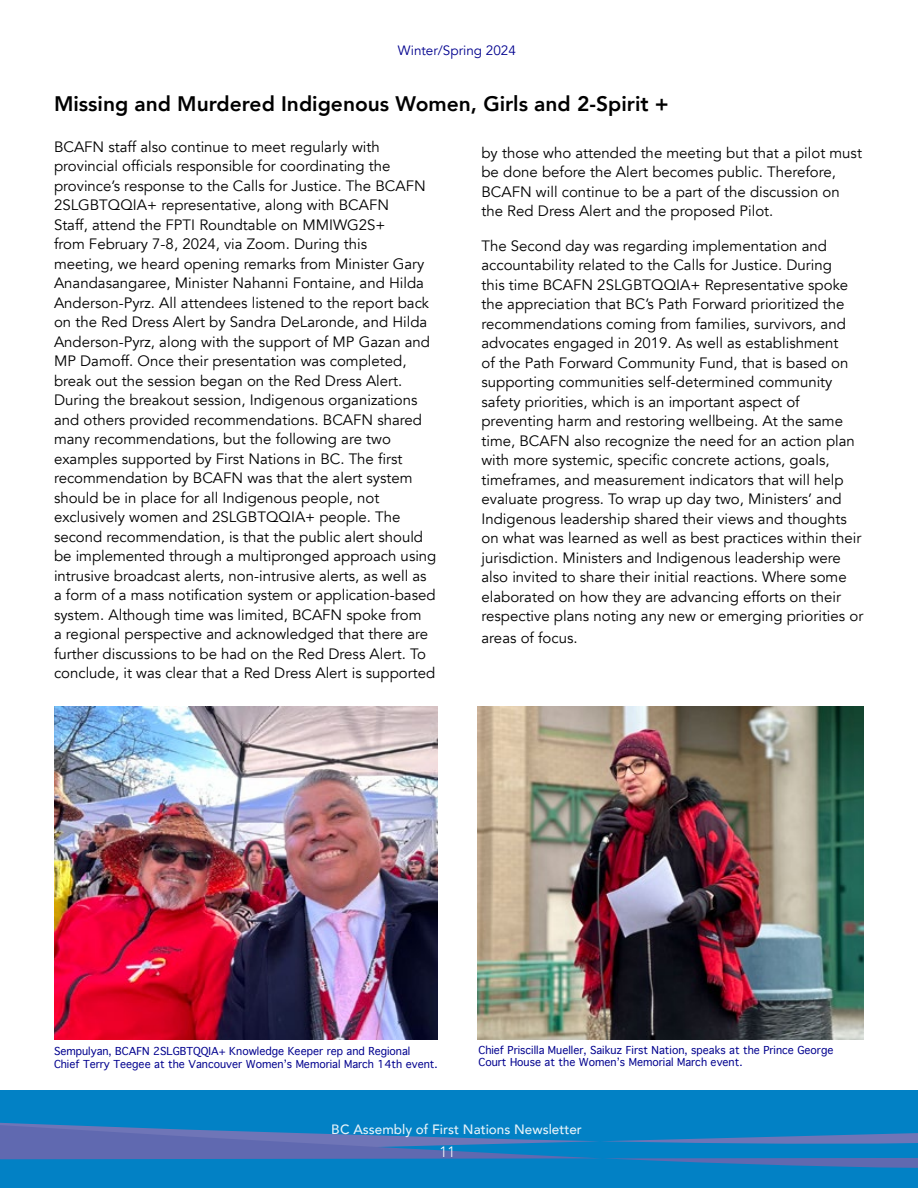
<style>
.page{position:relative;width:918px;height:1188px;background:#fff}
.page>*{position:absolute;margin:0;border:0;box-sizing:border-box;transform-origin:0 0}
.t1{font:800 21px "Avenir";color:#000}
.t2{font:15px/19.5px "Avenir";color:#000}
.t3{font:300 15px "Avenir";color:#fff}
.t4{font:500 13.5px "Avenir";color:#fff}
.t5{font:13.5px "Avenir";color:#00008e}
.t6{font:10.5px/12.6px "Geneva";color:#00008e}
</style>
<div class="page">
<div style="left:0;top:1090px;width:918px;height:98px;background:#0281c5"></div>
<svg style="left:0;top:1122px;width:918px;height:46px"></svg>
<img style="left:54px;top:706px;width:384px;height:334px">
<img style="left:477px;top:706px;width:387px;height:334px">
<p class="t5" style="left:398px;top:42px;width:120px">Winter/Spring 2024</p>
<p class="t1" style="left:54px;top:87px;width:616px">Missing and Murdered Indigenous Women, Girls and 2-Spirit +</p>
<p class="t2" style="left:54px;top:137px;width:384px">BCAFN staff also continue to meet regularly with provincial officials responsible for coordinating the province’s response to the Calls for Justice. The BCAFN 2SLGBTQQIA+ representative, along with BCAFN<br>Staff, attend the FPTI Roundtable on MMIWG2S+<br>from February 7-8, 2024, via Zoom. During this<br>meeting, we heard opening remarks from Minister Gary Anandasangaree, Minister Nahanni Fontaine, and Hilda Anderson-Pyrz. All attendees listened to the report back on the Red Dress Alert by Sandra DeLaronde, and Hilda Anderson-Pyrz, along with the support of MP Gazan and MP Damoff. Once their presentation was completed, break out the session began on the Red Dress Alert.<br>During the breakout session, Indigenous organizations and others provided recommendations. BCAFN shared many recommendations, but the following are two examples supported by First Nations in BC. The first recommendation by BCAFN was that the alert system should be in place for all Indigenous people, not exclusively women and 2SLGBTQQIA+ people. The second recommendation, is that the public alert should be implemented through a multipronged approach using intrusive broadcast alerts, non-intrusive alerts, as well as a form of a mass notification system or application-based system. Although time was limited, BCAFN spoke from<br>a regional perspective and acknowledged that there are further discussions to be had on the Red Dress Alert. To conclude, it was clear that a Red Dress Alert is supported</p>
<p class="t2" style="left:482px;top:143px;width:382px">by those who attended the meeting but that a pilot must be done before the Alert becomes public. Therefore, BCAFN will continue to be a part of the discussion on the Red Dress Alert and the proposed Pilot.</p>
<p class="t2" style="left:482px;top:236px;width:383px">The Second day was regarding implementation and accountability related to the Calls for Justice. During<br>this time BCAFN 2SLGBTQQIA+ Representative spoke the appreciation that BC’s Path Forward prioritized the recommendations coming from families, survivors, and advocates engaged in 2019. As well as establishment<br>of the Path Forward Community Fund, that is based on supporting communities self-determined community safety priorities, which is an important aspect of preventing harm and restoring wellbeing. At the same time, BCAFN also recognize the need for an action plan with more systemic, specific concrete actions, goals, timeframes, and measurement indicators that will help evaluate progress. To wrap up day two, Ministers’ and Indigenous leadership shared their views and thoughts on what was learned as well as best practices within their jurisdiction. Ministers and Indigenous leadership were also invited to share their initial reactions. Where some elaborated on how they are advancing efforts on their respective plans noting any new or emerging priorities or</p>
<p class="t2" style="left:482px;top:628px;width:98px">areas of focus.</p>
<p class="t6" style="left:54px;top:1045px;width:385px">Sempulyan, BCAFN 2SLGBTQQIA+ Knowledge Keeper rep and Regional<br>Chief Terry Teegee at the Vancouver Women’s Memorial March 14th event.</p>
<p class="t6" style="left:478px;top:1044px;width:356px">Chief Priscilla Mueller, Saikuz First Nation, speaks at the Prince George<br>Court House at the Women’s Memorial March event.</p>
<p class="t4" style="left:332px;top:1118px;width:252px">BC Assembly of First Nations Newsletter</p>
<p class="t3" style="left:440px;top:1142px;width:17px">11</p>
</div>
